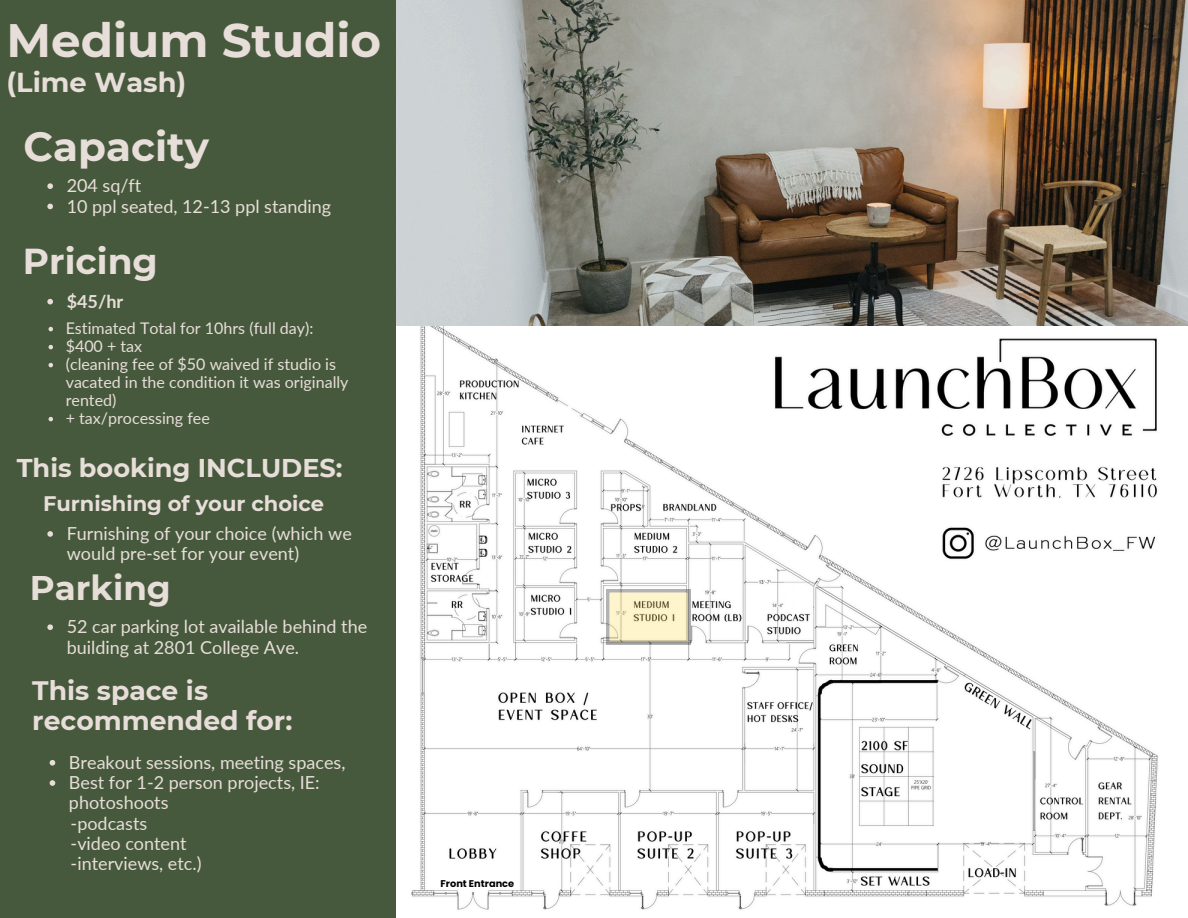
<style>
.page{position:relative;width:1188px;height:918px;background:#47593d}
.page>*{position:absolute;margin:0;border:0;box-sizing:border-box;transform-origin:0 0}
.t1{font:700 46.8px "Montserrat";color:#e7ded9}
.t2{font:700 40.5px "Montserrat";color:#e7ded9}
.t3{font:700 36px "Montserrat";color:#e7ded9}
.t4{font:700 34.2px "Montserrat";color:#e7ded9}
.t5{font:700 27.3px "Montserrat";color:#e7ded9}
.t6{font:700 26.7px/30.3px "Montserrat";color:#e7ded9}
.t7{font:700 25.65px "Montserrat";color:#e7ded9}
.t8{font:700 21px "Montserrat";color:#e7ded9}
.t9{font:18px/20.2px "Lato";color:#e7ded9}
.t10{font:700 18px "Lato";color:#e7ded9}
.t11{font:16.05px/18px "Lato";color:#e7ded9}
.t12{font:700 9.75px "Poppins";color:#000}
</style>
<div class="page">
<img style="left:396px;top:0;width:792px;height:326px">
<img style="left:396px;top:326px;width:792px;height:592px">
<svg style="left:606px;top:589px;width:84px;height:55px;background:#e5ddbc"></svg>
<svg style="left:47px;top:183px;width:6px;height:6px"></svg>
<svg style="left:47px;top:204px;width:6px;height:5px"></svg>
<svg style="left:49px;top:327px;width:4px;height:4px"></svg>
<svg style="left:49px;top:345px;width:4px;height:4px"></svg>
<svg style="left:49px;top:363px;width:4px;height:4px"></svg>
<svg style="left:49px;top:417px;width:4px;height:4px"></svg>
<svg style="left:47px;top:531px;width:6px;height:6px"></svg>
<svg style="left:47px;top:624px;width:6px;height:6px"></svg>
<svg style="left:47px;top:299px;width:6px;height:5px"></svg>
<svg style="left:50px;top:760px;width:5px;height:6px"></svg>
<svg style="left:50px;top:780px;width:5px;height:6px"></svg>
<p class="t1" style="left:7px;top:12px;width:376px">Medium Studio</p>
<p class="t5" style="left:7px;top:66px;width:181px">(Lime Wash)</p>
<p class="t2" style="left:24px;top:122px;width:187px">Capacity</p>
<h2 class="t9" style="left:67px;top:175px;width:76px">204 sq/ft</h2>
<p class="t9" style="left:67px;top:196px;width:266px">10 ppl seated, 12-13 ppl standing</p>
<p class="t3" style="left:23px;top:239px;width:136px">Pricing</p>
<p class="t10" style="left:67px;top:290px;width:58px">$45/hr</p>
<p class="t11" style="left:66px;top:318px;width:249px">Estimated Total for 10hrs (full day):</p>
<h3 class="t11" style="left:66px;top:336px;width:78px">$400 + tax</h3>
<p class="t11" style="left:66px;top:354px;width:284px">(cleaning fee of $50 waived if studio is vacated in the condition it was originally rented)</p>
<p class="t11" style="left:66px;top:408px;width:146px">+ tax/processing fee</p>
<h1 class="t7" style="left:17px;top:452px;width:327px">This booking INCLUDES:</h1>
<p class="t8" style="left:43px;top:491px;width:282px">Furnishing of your choice</p>
<p class="t9" style="left:67px;top:523px;width:287px">Furnishing of your choice (which we would pre-set for your event)</p>
<p class="t4" style="left:30px;top:567px;width:143px">Parking</p>
<h4 class="t9" style="left:67px;top:616px;width:302px">52 car parking lot available behind the building at 2801 College Ave.</h4>
<p class="t6" style="left:32px;top:675px;width:262px">This space is recommended for:</p>
<p class="t9" style="left:69px;top:752px;width:278px">Breakout sessions, meeting spaces,</p>
<p class="t9" style="left:69px;top:772px;width:252px">Best for 1-2 person projects, IE: photoshoots</p>
<p class="t9" style="left:71px;top:813px;width:132px">-podcasts -video content -interviews, etc.)</p>
<p class="t12" style="left:441px;top:877px;width:75px">Front Entrance</p>
</div>
